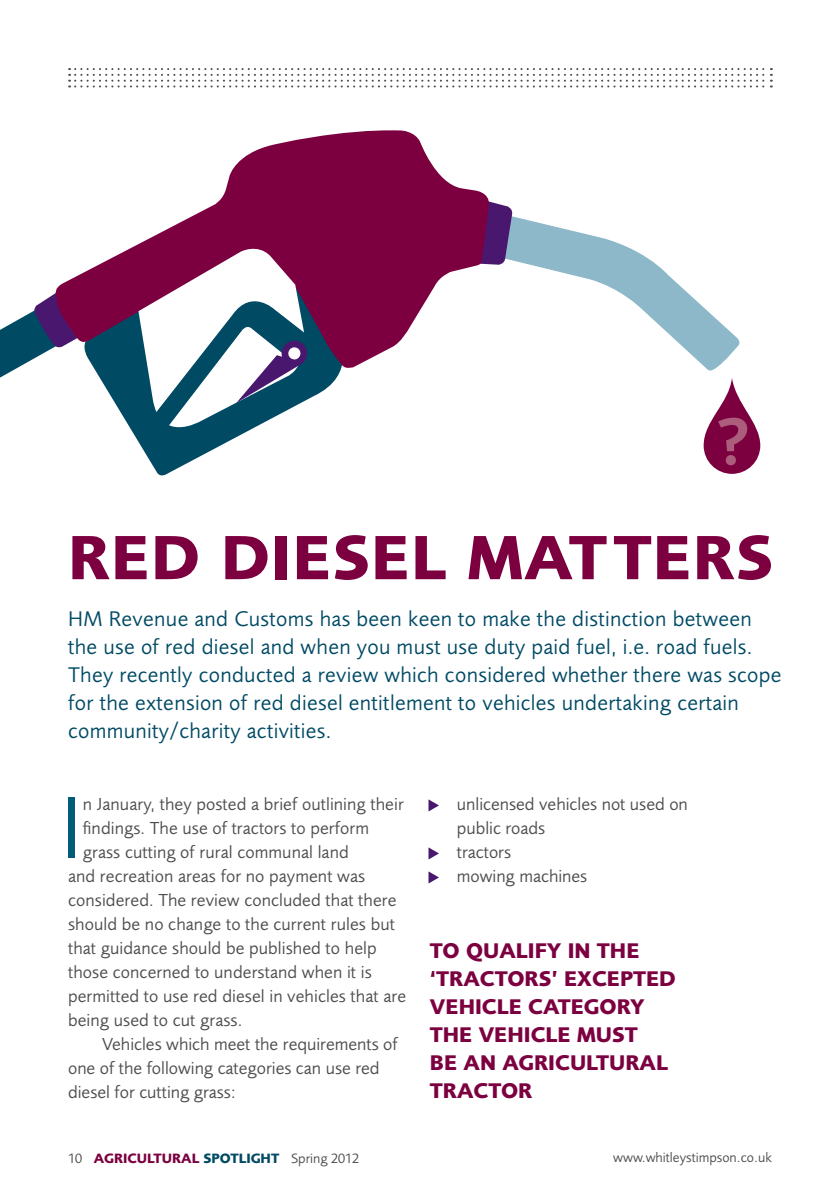
<style>
.page{position:relative;width:840px;height:1191px;background:#fff}
.page>*{position:absolute;margin:0;border:0;box-sizing:border-box;transform-origin:0 0}
.t1{font:90px "Foundry Sans";color:#005d78}
.t2{font:600 69px "Foundry Sans";color:#ab5d7b}
.t3{font:700 64.6px "Foundry Sans";letter-spacing:.02em;color:#7c0040}
.t4{font:22px/28px "Foundry Sans";letter-spacing:.015em;color:#004a64}
.t5{font:700 22px/28px "Foundry Sans";color:#7c0040}
.t6{font:18px/24px "Foundry Sans";letter-spacing:.005em;color:#4d4d4f}
.t7{font:14px "Foundry Sans";color:#4d4d4f}
.t8{font:14px "Foundry Sans";color:#4d4d4f}
.s1{font-weight:700;color:#7c0040}
.s2{font-weight:700;color:#004a64}
</style>
<div class="page">
<svg style="left:69px;top:68px;width:702px;height:19px"></svg>
<svg style="left:428px;top:799px;width:11px;height:12px"></svg>
<svg style="left:428px;top:847px;width:11px;height:12px"></svg>
<svg style="left:428px;top:871px;width:11px;height:12px"></svg>
<svg style="left:95px;top:370px;width:246px;height:106px"></svg>
<svg style="left:0;top:294px;width:54px;height:83px"></svg>
<svg style="left:489px;top:201px;width:250px;height:170px"></svg>
<svg style="left:54px;top:130px;width:435px;height:240px;fill:#7c0040"></svg>
<svg style="left:138px;top:243px;width:174px;height:201px"></svg>
<svg style="left:703px;top:378px;width:56px;height:96px;fill:#7c0040"></svg>
<h2 class="t2" style="left:715px;top:401px;width:36px">?</h2>
<h3 class="t3" style="left:68px;top:519px;width:706px">RED DIESEL MATTERS</h3>
<p class="t4" style="left:68px;top:605px;width:714px">HM Revenue and Customs has been keen to make the distinction between the use of red diesel and when you must use duty paid fuel, i.e. road fuels.<br>They recently conducted a review which considered whether there was scope for the extension of red diesel entitlement to vehicles undertaking certain community/charity activities.</p>
<h1 class="t1" style="left:60px;top:775px;width:23px">I</h1>
<p class="t6" style="left:83px;top:791px;width:322px">n January, they posted a brief outlining their</p>
<p class="t6" style="left:83px;top:815px;width:287px">findings. The use of tractors to perform</p>
<p class="t6" style="left:83px;top:839px;width:267px">grass cutting of rural communal land</p>
<p class="t6" style="left:68px;top:863px;width:298px">and recreation areas for no payment was</p>
<p class="t6" style="left:68px;top:887px;width:330px">considered. The review concluded that there</p>
<p class="t6" style="left:68px;top:911px;width:328px">should be no change to the current rules but</p>
<p class="t6" style="left:68px;top:935px;width:310px">that guidance should be published to help</p>
<p class="t6" style="left:68px;top:959px;width:305px">those concerned to understand when it is</p>
<p class="t6" style="left:68px;top:983px;width:339px">permitted to use red diesel in vehicles that are</p>
<p class="t6" style="left:68px;top:1007px;width:176px">being used to cut grass.</p>
<p class="t6" style="left:102px;top:1031px;width:297px">Vehicles which meet the requirements of</p>
<p class="t6" style="left:68px;top:1055px;width:313px">one of the following categories can use red</p>
<p class="t6" style="left:68px;top:1079px;width:169px">diesel for cutting grass:</p>
<p class="t6" style="left:456px;top:791px;width:232px">unlicensed vehicles not used on public roads<br>tractors<br>mowing machines</p>
<p class="t5" style="left:429px;top:936px;width:247px">TO QUALIFY IN THE ‘TRACTORS’ EXCEPTED<br>VEHICLE CATEGORY<br>THE VEHICLE MUST<br>BE AN AGRICULTURAL<br>TRACTOR</p>
<p class="t7" style="left:68px;top:1149px;width:292px">10 <span class="s1">AGRICULTURAL</span> <span class="s2">SPOTLIGHT</span> Spring 2012</p>
<p class="t8" style="left:613px;top:1149px;width:160px">www.whitleystimpson.co.uk</p>
</div>
